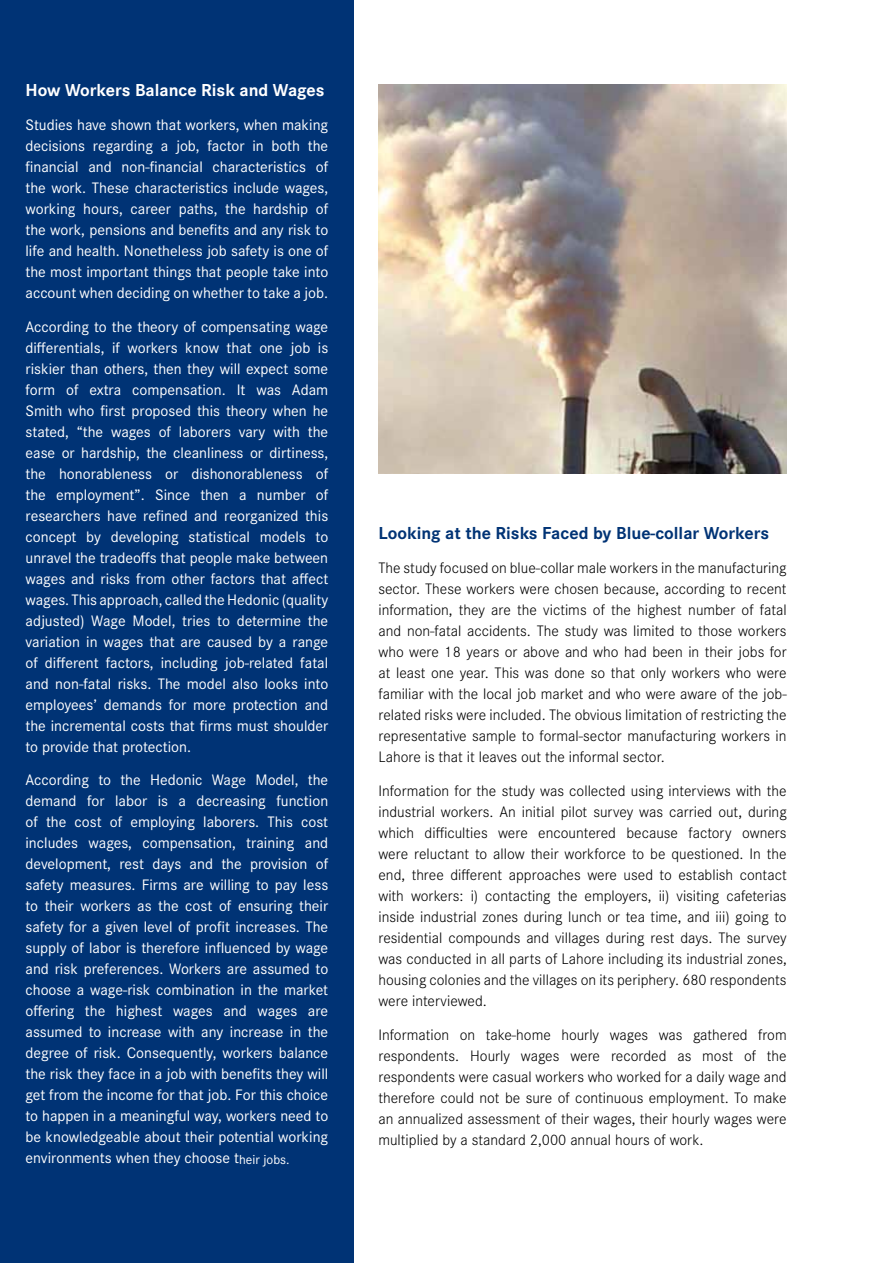
<style>
.page{position:relative;width:893px;height:1263px;background:#fff}
.page>*{position:absolute;margin:0;border:0;box-sizing:border-box;transform-origin:0 0}
.t1{font:700 18px "Corporate S";color:#003375}
.t2{font:700 18px "Corporate S";color:#fff}
.t3{font:15.75px/21px "Corporate S";color:#fff;text-align:justify}
.t4{font:300 15.75px/21px "Corporate S";color:#000;text-align:justify}
.s1{font-size:13.5px}
</style>
<div class="page">
<div style="left:0;top:0;width:354px;height:1263px;background:#003375"></div>
<img style="left:378px;top:84px;width:409px;height:390px">
<p class="t2" style="left:26px;top:78px;width:301px">How Workers Balance Risk and Wages</p>
<p class="t3" style="left:26px;top:114px;width:304px">Studies have shown that workers, when making decisions regarding a job, factor in both the financial and non-financial characteristics of the work. These characteristics include wages, working hours, career paths, the hardship of the work, pensions and benefits and any risk to life and health. Nonetheless job safety is one of the most important things that people take into account when deciding on whether to take a job.</p>
<p class="t3" style="left:26px;top:315px;width:304px">According to the theory of compensating wage differentials, if workers know that one job is riskier than others, then they will expect some form of extra compensation. It was Adam Smith who first proposed this theory when he stated, “the wages of laborers vary with the ease or hardship, the cleanliness or dirtiness, the honorableness or dishonorableness of the employment”. Since then a number of researchers have refined and reorganized this concept by developing statistical models to unravel the tradeoffs that people make between wages and risks from other factors that affect wages. This approach, called the Hedonic (quality adjusted) Wage Model, tries to determine the variation in wages that are caused by a range of different factors, including job-related fatal and non-fatal risks. The model also looks into employees’ demands for more protection and the incremental costs that firms must shoulder to provide that protection.</p>
<p class="t3" style="left:26px;top:769px;width:304px">According to the Hedonic Wage Model, the demand for labor is a decreasing function of the cost of employing laborers. This cost includes wages, compensation, training and development, rest days and the provision of safety measures. Firms are willing to pay less to their workers as the cost of ensuring their safety for a given level of profit increases. The supply of labor is therefore influenced by wage and risk preferences. Workers are assumed to choose a wage-risk combination in the market offering the highest wages and wages are assumed to increase with any increase in the degree of risk. Consequently, workers balance the risk they face in a job with benefits they will get from the income for that job. For this choice to happen in a meaningful way, workers need to be knowledgeable about their potential working environments when they choose t<span class="s1">heir jobs.</span></p>
<p class="t1" style="left:378px;top:521px;width:392px">Looking at the Risks Faced by Blue-collar Workers</p>
<p class="t4" style="left:378px;top:557px;width:410px">The study focused on blue-collar male workers in the manufacturing sector. These workers were chosen because, according to recent information, they are the victims of the highest number of fatal and non-fatal accidents. The study was limited to those workers who were 18 years or above and who had been in their jobs for at least one year. This was done so that only workers who were familiar with the local job market and who were aware of the job&shy;related risks were included. The obvious limitation of restricting the representative sample to formal-sector manufacturing workers in Lahore is that it leaves out the informal sector.</p>
<p class="t4" style="left:378px;top:780px;width:410px">Information for the study was collected using interviews with the industrial workers. An initial pilot survey was carried out, during which difficulties were encountered because factory owners were reluctant to allow their workforce to be questioned. In the end, three different approaches were used to establish contact with workers: i) contacting the employers, ii) visiting cafeterias inside industrial zones during lunch or tea time, and iii) going to residential compounds and villages during rest days. The survey was conducted in all parts of Lahore including its industrial zones, housing colonies and the villages on its periphery. 680 respondents were interviewed.</p>
<p class="t4" style="left:378px;top:1023px;width:410px">Information on take-home hourly wages was gathered from respondents. Hourly wages were recorded as most of the respondents were casual workers who worked for a daily wage and therefore could not be sure of continuous employment. To make an annualized assessment of their wages, their hourly wages were multiplied by a standard 2,000 annual hours of work.</p>
</div>
